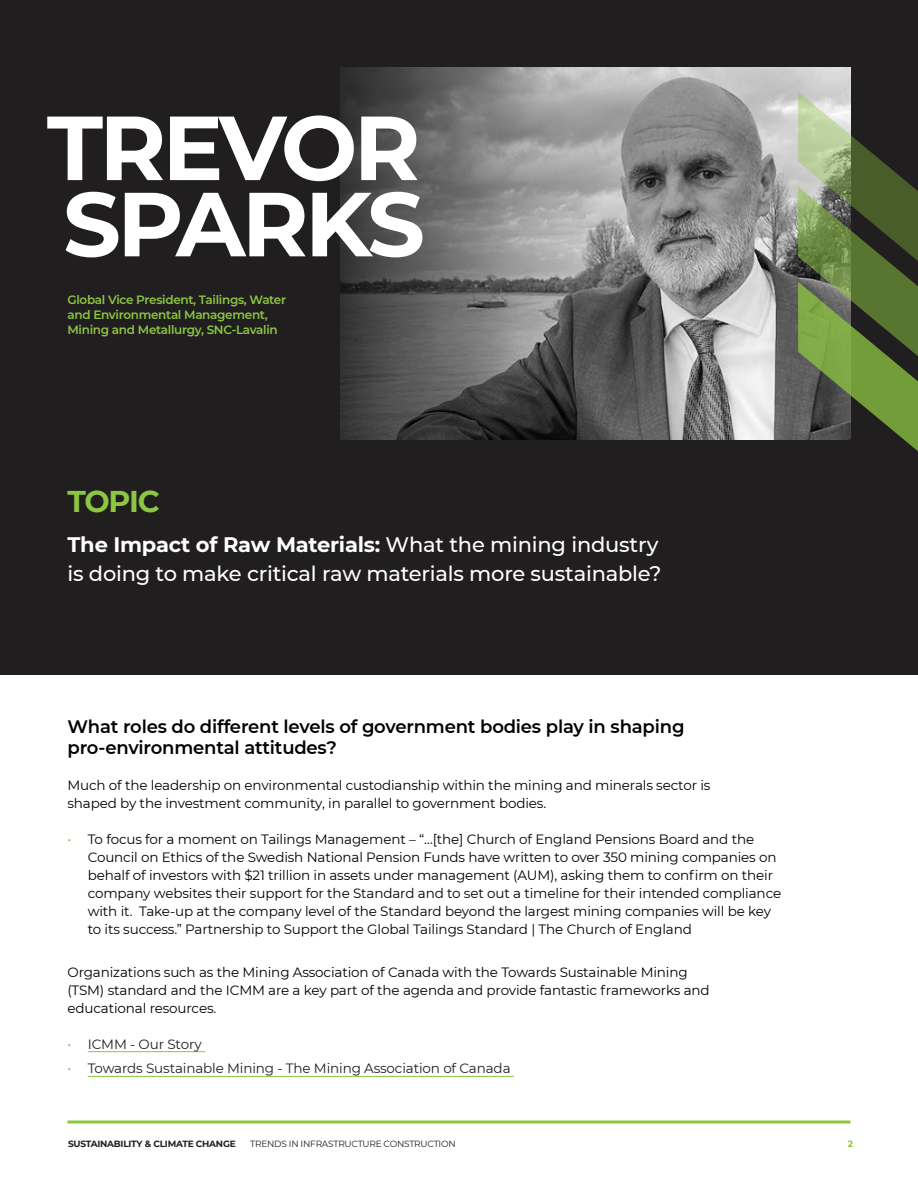
<style>
.page{position:relative;width:918px;height:1188px;background:#fff}
.page>*{position:absolute;margin:0;border:0;box-sizing:border-box;transform-origin:0 0}
.t1{font:700 90.75px/76.2px "Montserrat";letter-spacing:-.04em;color:#fff}
.t2{font:700 30px "Montserrat";letter-spacing:-.045em;color:#8dc641}
.t3{font:500 21px/28.5px "Montserrat";letter-spacing:-.01em;color:#fff}
.t4{font:600 18px/21px "Montserrat";letter-spacing:-.01em;color:#000}
.t5{font:13.5px/18px "Montserrat";letter-spacing:-.01em;color:#000}
.t6{font:13.5px "Montserrat";letter-spacing:-.01em;color:#211e1f}
.t7{font:600 12px/15px "Montserrat";letter-spacing:-.025em;color:#8dc641}
.t8{font:9px "Montserrat";letter-spacing:-.025em;color:#211e1f}
.t9{font:700 9px "Montserrat";letter-spacing:-.025em;color:#211e1f}
.t10{font:700 9px "Montserrat";color:#8dc641}
.s1{font-weight:700}
.s2{color:#8dc641}
</style>
<div class="page">
<svg style="left:68px;top:1120px;width:782px;height:4px;background:#a9d470"></svg>
<div style="left:0;top:0;width:918px;height:675px;background:#211e1f"></div>
<img style="left:340px;top:68px;width:510px;height:372px">
<svg style="left:798px;top:92px;width:120px;height:359px"></svg>
<hr style="left:88px;top:1051px;width:117px;height:1px;background:#8dc641">
<hr style="left:88px;top:1076px;width:426px;height:1px;background:#8dc641">
<h1 class="t1" style="left:47px;top:105px;width:380px">TREVOR<br>SPARKS</h1>
<p class="t7" style="left:68px;top:292px;width:220px">Global Vice President, Tailings, Water and Environmental Management,<br>Mining and Metallurgy, SNC-Lavalin</p>
<h2 class="t2" style="left:68px;top:480px;width:94px">TOPIC</h2>
<h3 class="t3" style="left:68px;top:530px;width:596px"><span class="s1">The Impact of Raw Materials:</span> What the mining industry is doing to make critical raw materials more sustainable?</h3>
<h3 class="t4" style="left:68px;top:715px;width:619px">What roles do different levels of government bodies play in shaping pro-environmental attitudes?</h3>
<p class="t5" style="left:68px;top:776px;width:644px">Much of the leadership on environmental custodianship within the mining and minerals sector is shaped by the investment community, in parallel to government bodies.</p>
<p class="t5" style="left:88px;top:830px;width:695px;text-indent:-20px"><span class="s2">•</span> To focus for a moment on Tailings Management – “…[the] Church of England Pensions Board and the Council on Ethics of the Swedish National Pension Funds have written to over 350 mining companies on behalf of investors with $21 trillion in assets under management (AUM), asking them to confirm on their company websites their support for the Standard and to set out a timeline for their intended compliance with it. Take-up at the company level of the Standard beyond the largest mining companies will be key to its success.” Partnership to Support the Global Tailings Standard | The Church of England</p>
<p class="t5" style="left:68px;top:962px;width:644px">Organizations such as the Mining Association of Canada with the Towards Sustainable Mining (TSM) standard and the ICMM are a key part of the agenda and provide fantastic frameworks and educational resources.</p>
<p class="t6" style="left:68px;top:1035px;width:136px"><span class="s2">•</span> ICMM - Our Story</p>
<p class="t6" style="left:68px;top:1059px;width:445px"><span class="s2">•</span> Towards Sustainable Mining - The Mining Association of Canada</p>
<p class="t9" style="left:68px;top:1137px;width:169px">SUSTAINABILITY &amp; CLIMATE CHANGE</p>
<p class="t8" style="left:250px;top:1138px;width:207px">TRENDS IN INFRASTRUCTURE CONSTRUCTION</p>
<p class="t10" style="left:848px;top:1137px;width:7px">2</p>
</div>
